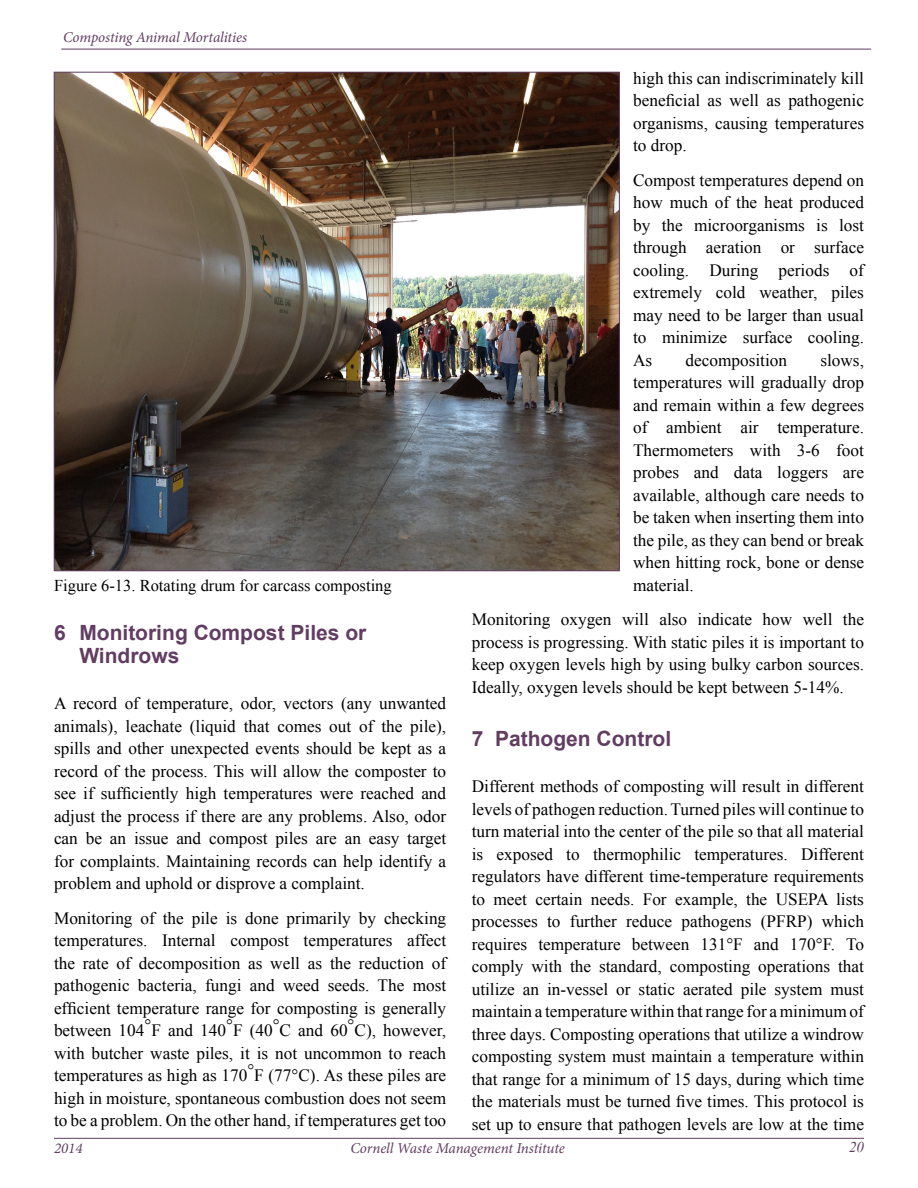
<style>
.page{position:relative;width:918px;height:1188px;background:#fff}
.page>*{position:absolute;margin:0;border:0;box-sizing:border-box;transform-origin:0 0}
.t1{font:700 21px/23.2px "Arial";color:#623d62}
.t2{font:17.25px/22.5px "Times New Roman";color:#000;text-align:justify}
.t3{font:16.5px "Times New Roman";color:#000}
.t4{font:italic 15px "Minion Pro";letter-spacing:-.01em;color:#623d62}
.t5{font:italic 15px "Times New Roman";color:#623d62}
</style>
<div class="page">
<hr style="left:61px;top:49px;width:810px;height:1px;background:#623d62">
<hr style="left:54px;top:1138px;width:810px;height:1px;background:#623d62">
<img style="left:56px;top:74px;width:562px;height:495px">
<p class="t4" style="left:63px;top:26px;width:186px">Composting Animal Mortalities</p>
<p class="t3" style="left:54px;top:575px;width:339px">Figure 6-13. Rotating drum for carcass composting</p>
<p class="t1" style="left:79px;top:621px;width:289px;text-indent:-25px">6 Monitoring Compost Piles or<br>Windrows</p>
<p class="t2" style="left:54px;top:692px;width:394px">A record of temperature, odor, vectors (any unwanted animals), leachate (liquid that comes out of the pile), spills and other unexpected events should be kept as a record of the process. This will allow the composter to see if sufficiently high temperatures were reached and adjust the process if there are any problems. Also, odor can be an issue and compost piles are an easy target for complaints. Maintaining records can help identify a problem and uphold or disprove a complaint.</p>
<p class="t2" style="left:54px;top:907px;width:394px">Monitoring of the pile is done primarily by checking temperatures. Internal compost temperatures affect the rate of decomposition as well as the reduction of pathogenic bacteria, fungi and weed seeds. The most efficient temperature range for composting is generally between 104°F and 140°F (40°C and 60°C), however, with butcher waste piles, it is not uncommon to reach temperatures as high as 170°F (77°C). As these piles are high in moisture, spontaneous combustion does not seem to be a problem. On the other hand, if temperatures get too</p>
<p class="t2" style="left:633px;top:67px;width:232px">high this can indiscriminately kill beneficial as well as pathogenic organisms, causing temperatures to drop.</p>
<p class="t2" style="left:633px;top:169px;width:232px">Compost temperatures depend on how much of the heat produced by the microorganisms is lost through aeration or surface cooling. During periods of extremely cold weather, piles may need to be larger than usual to minimize surface cooling.<br>As</p>
<p class="t2" style="left:633px;top:349px;width:232px;text-indent:187px">slows, temperatures will gradually drop and remain within a few degrees of ambient air temperature.<br>Thermometers with 3-6 foot probes and data loggers are available, although care needs to be taken when inserting them into the pile, as they can bend or break when hitting rock, bone or dense material.</p>
<p class="t2" style="left:472px;top:608px;width:394px">Monitoring oxygen will also indicate how well the process is progressing. With static piles it is important to keep oxygen levels high by using bulky carbon sources.<br>Ideally, oxygen levels should be kept between 5-14%.</p>
<p class="t1" style="left:472px;top:728px;width:201px">7 Pathogen Control</p>
<p class="t2" style="left:472px;top:775px;width:394px">Different methods of composting will result in different levels of pathogen reduction. Turned piles will continue to turn material into the center of the pile so that all material is exposed to thermophilic temperatures. Different regulators have different time-temperature requirements to meet certain needs. For example, the USEPA lists processes to further reduce pathogens (PFRP) which requires temperature between 131°F and 170°F. To comply with the standard, composting operations that utilize an in-vessel or static aerated pile system must maintain a temperature within that range for a minimum of three days. Composting operations that utilize a windrow composting system must maintain a temperature within that range for a minimum of 15 days, during which time the materials must be turned five times. This protocol is set up to ensure that pathogen levels are low at the time</p>
<p class="t2" style="left:686px;top:349px;width:103px">decomposition</p>
<p class="t4" style="left:54px;top:1138px;width:30px">2014</p>
<p class="t4" style="left:350px;top:1138px;width:216px">Cornell Waste Management Institute</p>
<p class="t5" style="left:849px;top:1137px;width:16px">20</p>
</div>
